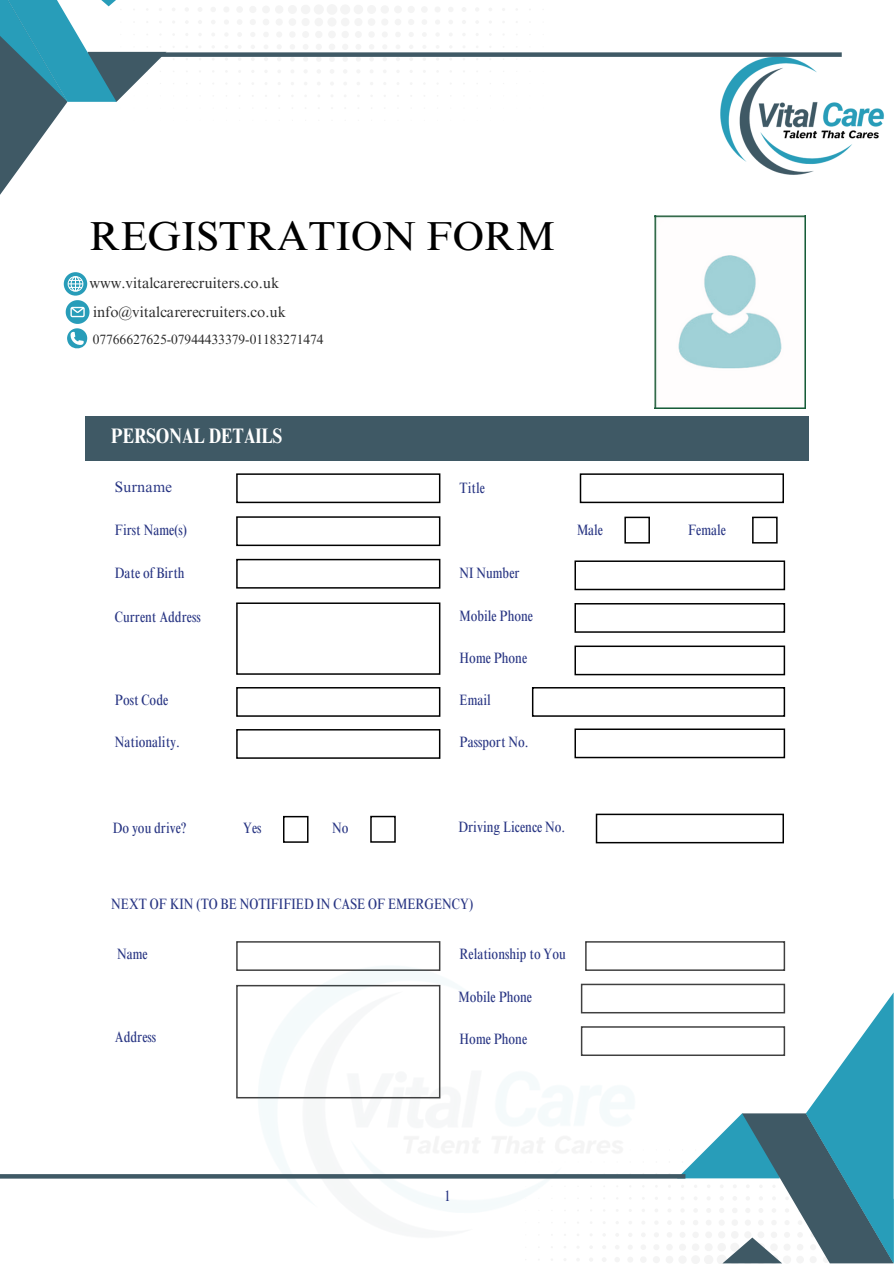
<style>
.page{position:relative;width:894px;height:1264px;background:#fff}
.page>*{position:absolute;margin:0;border:0;box-sizing:border-box;transform-origin:0 0}
.t1{font:40.5px "Times NRMT Pro";color:#000}
.t2{font:700 condensed 21px "Times NRMT Pro";color:#fff}
.t3{font:condensed 15px "Times NRMT Pro";color:#283583}
.t4{font:15px "Times NRMT Pro";color:#2a2a2a}
.t5{font:15px "Times NRMT Pro";color:#283583}
.t6{font:13.5px "Times NRMT Pro";color:#2a2a2a}
</style>
<div class="page">
<div style="left:85px;top:417px;width:723px;height:43px;background:#3f5965"></div>
<svg style="left:646px;top:941px;width:140px;height:30px"></svg>
<img style="left:654px;top:215px;width:151px;height:193px">
<svg style="left:283px;top:816px;width:25px;height:26px"></svg>
<svg style="left:236px;top:516px;width:204px;height:30px"></svg>
<svg style="left:236px;top:559px;width:204px;height:29px"></svg>
<svg style="left:236px;top:602px;width:204px;height:72px"></svg>
<svg style="left:236px;top:473px;width:204px;height:30px"></svg>
<svg style="left:236px;top:687px;width:204px;height:29px"></svg>
<svg style="left:236px;top:729px;width:204px;height:29px"></svg>
<svg style="left:236px;top:941px;width:5px;height:29px"></svg>
<svg style="left:236px;top:984px;width:5px;height:114px"></svg>
<svg style="left:370px;top:815px;width:25px;height:27px"></svg>
<svg style="left:574px;top:560px;width:210px;height:30px"></svg>
<svg style="left:574px;top:603px;width:210px;height:29px"></svg>
<svg style="left:574px;top:645px;width:210px;height:30px"></svg>
<svg style="left:531px;top:687px;width:253px;height:29px"></svg>
<svg style="left:574px;top:728px;width:210px;height:30px"></svg>
<svg style="left:646px;top:941px;width:138px;height:29px"></svg>
<svg style="left:595px;top:813px;width:188px;height:30px"></svg>
<svg style="left:579px;top:473px;width:204px;height:30px"></svg>
<svg style="left:752px;top:516px;width:25px;height:27px"></svg>
<svg style="left:624px;top:516px;width:25px;height:27px"></svg>
<img style="left:720px;top:52px;width:164px;height:123px">
<img style="left:241px;top:941px;width:405px;height:270px">
<svg style="left:166px;top:5px;width:365px;height:104px"></svg>
<svg style="left:0;top:0;width:166px;height:195px"></svg>
<svg style="left:525px;top:983px;width:368px;height:280px"></svg>
<div style="left:156px;top:52px;width:685px;height:5px;background:#3f5965"></div>
<svg style="left:0;top:1174px;width:685px;height:4px;background:#445d69"></svg>
<svg style="left:64px;top:272px;width:25px;height:77px"></svg>
<h3 class="t1" style="left:89px;top:220px;width:467px">REGISTRATION FORM</h3>
<h3 class="t4" style="left:89px;top:277px;width:191px">www.vitalcarerecruiters.co.uk</h3>
<h3 class="t4" style="left:93px;top:306px;width:194px">info@vitalcarerecruiters.co.uk</h3>
<h3 class="t6" style="left:93px;top:334px;width:232px">07766627625-07944433379-01183271474</h3>
<h3 class="t2" style="left:111px;top:427px;width:172px">PERSONAL DETAILS</h3>
<p class="t5" style="left:115px;top:481px;width:59px">Surname</p>
<p class="t3" style="left:115px;top:524px;width:74px">First Name(s)</p>
<p class="t3" style="left:115px;top:567px;width:71px">Date of Birth</p>
<p class="t3" style="left:115px;top:611px;width:87px">Current Address</p>
<p class="t3" style="left:115px;top:693px;width:55px">Post Code</p>
<p class="t3" style="left:115px;top:736px;width:66px">Nationality.</p>
<p class="t3" style="left:459px;top:482px;width:27px">Title</p>
<p class="t3" style="left:459px;top:567px;width:62px">NI Number</p>
<h1 class="t3" style="left:459px;top:610px;width:75px">Mobile Phone</h1>
<h3 class="t3" style="left:459px;top:652px;width:69px">Home Phone</h3>
<h3 class="t3" style="left:459px;top:694px;width:33px">Email</h3>
<h3 class="t3" style="left:459px;top:735px;width:70px">Passport No.</h3>
<h3 class="t3" style="left:577px;top:524px;width:27px">Male</h3>
<h3 class="t3" style="left:688px;top:524px;width:39px">Female</h3>
<p class="t3" style="left:113px;top:822px;width:75px">Do you drive?</p>
<p class="t3" style="left:243px;top:822px;width:20px">Yes</p>
<p class="t3" style="left:332px;top:822px;width:18px">No</p>
<h3 class="t3" style="left:458px;top:821px;width:108px">Driving Licence No.</h3>
<h3 class="t3" style="left:111px;top:897px;width:363px">NEXT OF KIN (TO BE NOTIFIFIED IN CASE OF EMERGENCY)</h3>
<h3 class="t3" style="left:117px;top:948px;width:32px">Name</h3>
<h3 class="t3" style="left:459px;top:948px;width:108px">Relationship to You</h3>
<h3 class="t3" style="left:458px;top:990px;width:75px">Mobile Phone</h3>
<h3 class="t3" style="left:115px;top:1031px;width:43px">Address</h3>
<h3 class="t3" style="left:459px;top:1033px;width:69px">Home Phone</h3>
<p class="t3" style="left:444px;top:1190px;width:8px">1</p>
</div>
